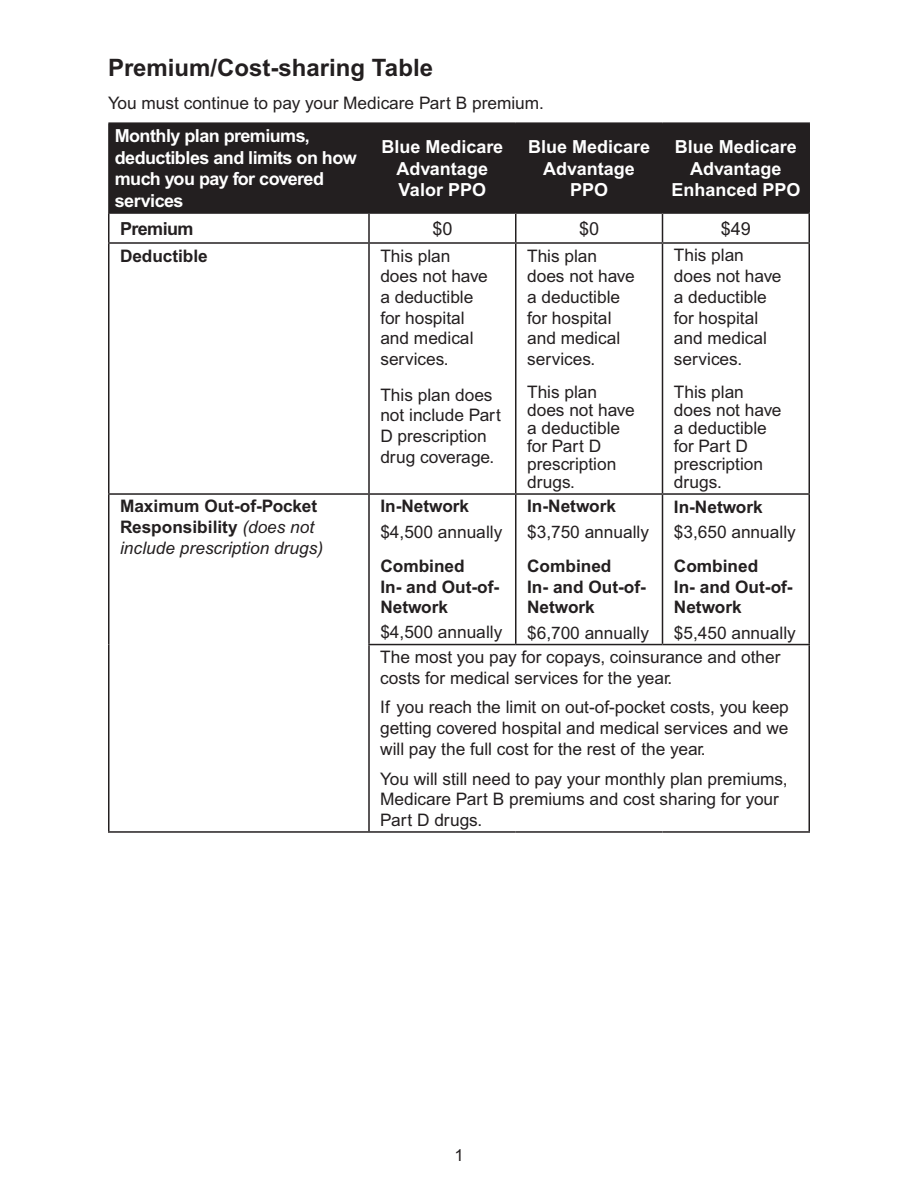
<style>
.page{position:relative;width:918px;height:1188px;background:#fff}
.page>*{position:absolute;margin:0;border:0;box-sizing:border-box;transform-origin:0 0}
.t1{font:700 24px "Arial MT Std";color:#231f20}
.t2{font:700 18px/21.6px "Arial MT Std";color:#fff;text-align:center}
.t3{font:700 18px/21.6px "Arial MT Std";letter-spacing:-.03em;color:#fff}
.t4{font:700 18px "Arial MT Std";letter-spacing:-.03em;color:#231f20}
.t5{font:18px "Arial MT Std";color:#231f20}
.t6{font:17.25px/20.7px "Arial MT Std";color:#231f20}
.t7{font:700 17.25px/20.7px "Arial MT Std";color:#231f20}
.t8{font:16.5px "Arial MT Std";color:#231f20}
.s1{font-weight:400;font-style:italic}
</style>
<div class="page">
<div style="left:109px;top:123px;width:699px;height:90px;background:#231f20"></div>
<hr style="left:108px;top:214px;width:2px;height:28px;background:#231f20">
<hr style="left:368px;top:214px;width:2px;height:28px;background:#231f20">
<svg style="left:515px;top:214px;width:1px;height:28px"></svg>
<svg style="left:662px;top:214px;width:1px;height:28px"></svg>
<hr style="left:808px;top:214px;width:2px;height:28px;background:#231f20">
<hr style="left:108px;top:242px;width:261px;height:2px;background:#231f20">
<hr style="left:108px;top:244px;width:2px;height:249px;background:#231f20">
<hr style="left:369px;top:242px;width:147px;height:2px;background:#231f20">
<hr style="left:368px;top:244px;width:2px;height:249px;background:#231f20">
<hr style="left:516px;top:242px;width:146px;height:2px;background:#231f20">
<hr style="left:515px;top:244px;width:1px;height:249px;background:#231f20">
<hr style="left:663px;top:242px;width:147px;height:2px;background:#231f20">
<hr style="left:662px;top:244px;width:1px;height:249px;background:#231f20">
<hr style="left:808px;top:244px;width:2px;height:249px;background:#231f20">
<hr style="left:108px;top:493px;width:261px;height:2px;background:#231f20">
<hr style="left:108px;top:495px;width:2px;height:150px;background:#231f20">
<hr style="left:369px;top:493px;width:147px;height:2px;background:#231f20">
<hr style="left:368px;top:495px;width:2px;height:149px;background:#231f20">
<hr style="left:516px;top:493px;width:146px;height:2px;background:#231f20">
<hr style="left:515px;top:495px;width:1px;height:149px;background:#231f20">
<hr style="left:663px;top:493px;width:147px;height:2px;background:#231f20">
<hr style="left:662px;top:495px;width:1px;height:149px;background:#231f20">
<hr style="left:808px;top:495px;width:2px;height:149px;background:#231f20">
<hr style="left:108px;top:645px;width:2px;height:186px;background:#231f20">
<hr style="left:368px;top:644px;width:148px;height:1px;background:#231f20">
<hr style="left:368px;top:645px;width:2px;height:186px;background:#231f20">
<hr style="left:516px;top:644px;width:146px;height:1px;background:#231f20">
<hr style="left:663px;top:644px;width:147px;height:1px;background:#231f20">
<hr style="left:808px;top:645px;width:2px;height:186px;background:#231f20">
<hr style="left:108px;top:831px;width:261px;height:2px;background:#231f20">
<hr style="left:369px;top:831px;width:147px;height:2px;background:#231f20">
<hr style="left:516px;top:831px;width:146px;height:2px;background:#231f20">
<hr style="left:663px;top:831px;width:147px;height:2px;background:#231f20">
<hr style="left:108px;top:124px;width:1px;height:88px;background:#231f20">
<hr style="left:808px;top:124px;width:2px;height:88px;background:#231f20">
<hr style="left:108px;top:212px;width:261px;height:2px;background:#231f20">
<hr style="left:369px;top:212px;width:147px;height:2px;background:#231f20">
<hr style="left:516px;top:212px;width:146px;height:2px;background:#231f20">
<hr style="left:663px;top:212px;width:147px;height:2px;background:#231f20">
<hr style="left:108px;top:122px;width:261px;height:2px;background:#231f20">
<hr style="left:369px;top:122px;width:147px;height:2px;background:#231f20">
<hr style="left:516px;top:122px;width:146px;height:2px;background:#231f20">
<hr style="left:663px;top:122px;width:147px;height:2px;background:#231f20">
<h2 class="t1" style="left:108px;top:54px;width:327px">Premium/Cost-sharing Table</h2>
<p class="t6" style="left:108px;top:93px;width:438px">You must continue to pay your Medicare Part B premium.</p>
<p class="t3" style="left:115px;top:126px;width:244px">Monthly plan premiums, deductibles and limits on how much you pay for covered services</p>
<p class="t2" style="left:381px;top:137px;width:123px">Blue Medicare<br>Advantage<br>Valor PPO</p>
<p class="t2" style="left:528px;top:137px;width:123px">Blue Medicare<br>Advantage<br>PPO</p>
<p class="t2" style="left:671px;top:137px;width:131px">Blue Medicare<br>Advantage<br>Enhanced PPO</p>
<p class="t4" style="left:120px;top:218px;width:75px">Premium</p>
<p class="t5" style="left:432px;top:218px;width:22px">$0</p>
<p class="t5" style="left:579px;top:218px;width:22px">$0</p>
<p class="t5" style="left:721px;top:218px;width:32px">$49</p>
<p class="t7" style="left:120px;top:246px;width:89px">Deductible</p>
<p class="t6" style="left:380px;top:246px;width:109px">This plan does not have a deductible for hospital and medical services.</p>
<p class="t6" style="left:380px;top:385px;width:122px">This plan does not include Part<br>D prescription drug coverage.</p>
<p class="t6" style="left:674px;top:246px;width:109px">This plan does not have a deductible for hospital and medical services.</p>
<p class="t6" style="left:674px;top:384px;width:109px;line-height:18px">This plan does not have a deductible for Part D prescription drugs.</p>
<p class="t6" style="left:527px;top:246px;width:109px">This plan does not have a deductible for hospital and medical services.</p>
<p class="t6" style="left:527px;top:384px;width:109px;line-height:18px">This plan does not have a deductible for Part D prescription drugs.</p>
<p class="t7" style="left:120px;top:497px;width:205px">Maximum Out-of-Pocket<br>Responsibility <span class="s1">(does not include prescription drugs)</span></p>
<p class="t7" style="left:380px;top:497px;width:90px">In-Network</p>
<p class="t7" style="left:527px;top:497px;width:90px">In-Network</p>
<p class="t6" style="left:527px;top:522px;width:123px">$3,750 annually</p>
<p class="t7" style="left:527px;top:556px;width:120px">Combined<br>In- and Out-of-<br>Network</p>
<p class="t6" style="left:527px;top:623px;width:123px">$6,700 annually</p>
<p class="t7" style="left:674px;top:497px;width:90px">In-Network</p>
<p class="t6" style="left:674px;top:522px;width:123px">$3,650 annually</p>
<p class="t7" style="left:674px;top:556px;width:120px">Combined<br>In- and Out-of-<br>Network</p>
<p class="t6" style="left:674px;top:623px;width:123px">$5,450 annually</p>
<p class="t6" style="left:380px;top:648px;width:402px">The most you pay for copays, coinsurance and other costs for medical services for the year.</p>
<p class="t6" style="left:380px;top:698px;width:410px;text-align:justify">If you reach the limit on out-of-pocket costs, you keep getting covered hospital and medical services and we will pay the full cost for the rest of the year.</p>
<p class="t6" style="left:380px;top:769px;width:409px">You will still need to pay your monthly plan premiums,<br>Medicare Part B premiums and cost sharing for your<br>Part D drugs.</p>
<p class="t6" style="left:380px;top:522px;width:123px">$4,500 annually</p>
<p class="t7" style="left:380px;top:556px;width:120px">Combined<br>In- and Out-of-<br>Network</p>
<p class="t6" style="left:380px;top:623px;width:123px">$4,500 annually</p>
<p class="t8" style="left:454px;top:1146px;width:11px">1</p>
</div>
